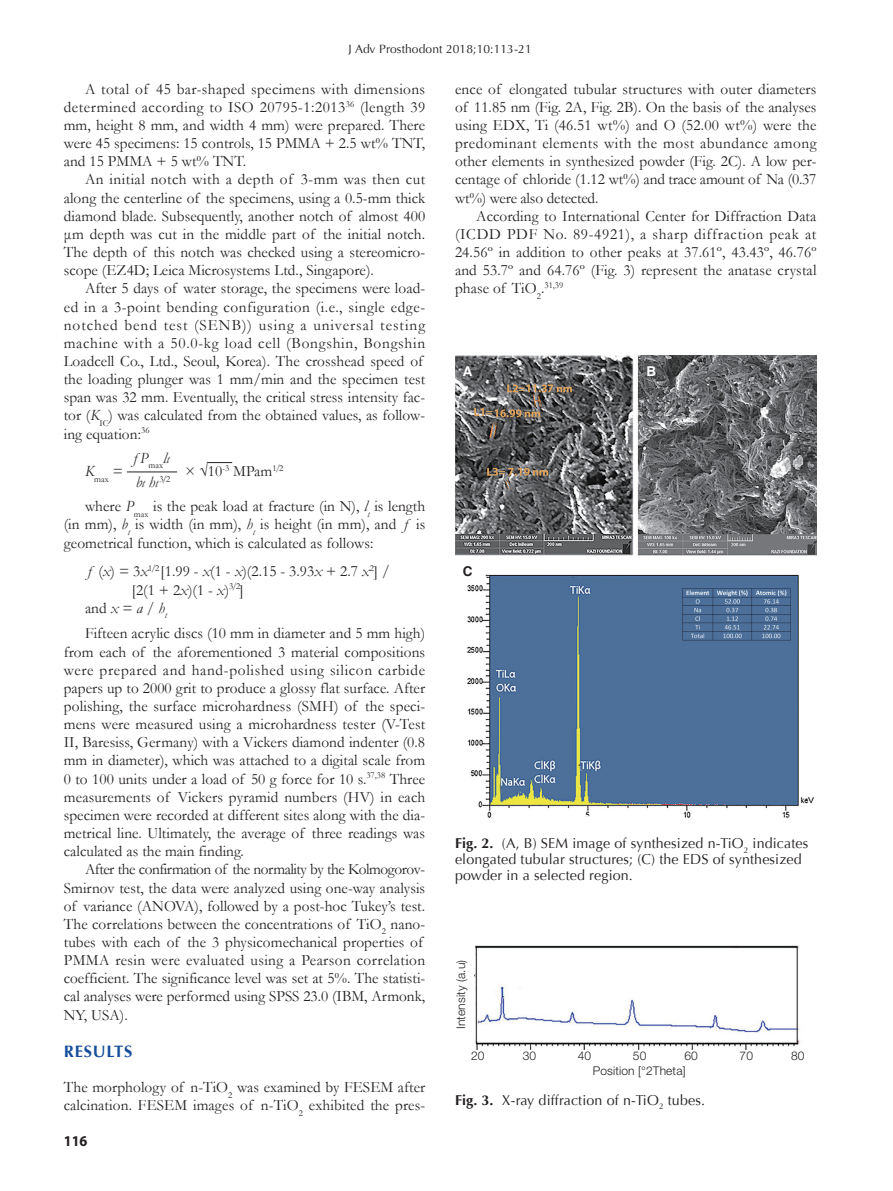
<style>
.page{position:relative;width:893px;height:1191px;background:#fff}
.page>*{position:absolute;margin:0;border:0;box-sizing:border-box;transform-origin:0 0}
.t1{font:700 16.5px "Optima";color:#154e9b}
.t2{font:15.75px/18.1px "Garamond";letter-spacing:.005em;color:#231f20;text-align:justify}
.t3{font:700 15px "Myriad Pro";color:#231f20;scale:.95 1}
.t4{font:14.25px/15.8px "Optima";letter-spacing:.01em;color:#231f20}
.t5{font:700 13.5px "Helvetica";color:#fff}
.t6{font:700 13.5px "Helvetica";color:#231f20}
.t7{font:300 12px "Helvetica Neue LT Pro";letter-spacing:.01em;color:#231f20}
.t8{font:12px "Optima";letter-spacing:.01em;color:#231f20}
.t9{font:9.15px "Garamond";letter-spacing:.005em;color:#231f20}
.s1{font-style:italic}
.s2{font-style:italic;font-size:15.75px}
.s3{font-style:italic;font-size:12px}
.s4{font-weight:700}
</style>
<div class="page">
<img style="left:455px;top:356px;width:361px;height:199px">
<img style="left:467px;top:574px;width:348px;height:244px">
<hr style="left:127px;top:472px;width:50px;height:1px;background:#231f20">
<svg style="left:207px;top:462px;width:25px;height:1px"></svg>
<img style="left:475px;top:945px;width:325px;height:104px">
<p class="t8" style="left:349px;top:42px;width:185px">J Adv Prosthodont 2018;10:113-21</p>
<p class="t2" style="left:64px;top:79px;width:363px;text-indent:21px">A total of 45 bar-shaped specimens with dimensions determined according to ISO 20795-1:2013<sup>36</sup> (length 39 mm, height 8 mm, and width 4 mm) were prepared. There were 45 specimens: 15 controls, 15 PMMA + 2.5 wt% TNT, and 15 PMMA + 5 wt% TNT.</p>
<p class="t2" style="left:64px;top:170px;width:363px;text-indent:21px">An initial notch with a depth of 3-mm was then cut along the centerline of the specimens, using a 0.5-mm thick diamond blade. Subsequently, another notch of almost 400 μm depth was cut in the middle part of the initial notch.<br>The depth of this notch was checked using a stereomicro&shy;scope (EZ4D; Leica Microsystems Ltd., Singapore).</p>
<p class="t2" style="left:64px;top:279px;width:363px;text-align:left;text-indent:21px">After 5 days of water storage, the specimens were load&shy;ed in a 3-point bending configuration (i.e., single edge&shy;notched bend test (SENB)) using a universal testing machine with a 50.0-kg load cell (Bongshin, Bongshin Loadcell Co., Ltd., Seoul, Korea). The crosshead speed of the loading plunger was 1 mm/min and the specimen test span was 32 mm. Eventually, the critical stress intensity fac&shy;tor (<span class="s1">K</span><sub>IC</sub>) was calculated from the obtained values, as follow&shy;ing equation:<sup>36</sup></p>
<p class="t9" style="left:85px;top:472px;width:39px"><sup>K</sup>max <sup>=</sup></p>
<p class="t9" style="left:131px;top:459px;width:40px"><sup>ƒ</sup><sup>P</sup>max<sup>l</sup><sup>t</sup></p>
<p class="t2" style="left:185px;top:462px;width:100px">× √10<sup>-3</sup> MPam<sup>1/2</sup></p>
<p class="t9" style="left:136px;top:473px;width:36px"><span class="s2">b</span><span class="s3">t</span> <span class="s2">h</span><span class="s3">t</span>3/2</p>
<p class="t2" style="left:64px;top:497px;width:363px;text-indent:21px">where <span class="s1">P</span><sub>max</sub> is the peak load at fracture (in N), <span class="s1">l</span><sub>t</sub> is length (in mm), <span class="s1">b</span><sub>t</sub> is width (in mm), <span class="s1">h</span><sub>t</sub> is height (in mm), and ƒ is geometrical function, which is calculated as follows:</p>
<p class="t2" style="left:85px;top:562px;width:306px">ƒ (<span class="s1">x</span>) = 3<span class="s1">x</span><sup>1/2</sup> [1.99 - <span class="s1">x</span>(1 - <span class="s1">x</span>)(2.15 - 3.93<span class="s1">x</span> + 2.7 <span class="s1">x</span><sup>2</sup>] /</p>
<p class="t2" style="left:132px;top:580px;width:113px">[2(1 + 2<span class="s1">x</span>)(1 - <span class="s1">x</span>)<sup>3/2</sup>]</p>
<p class="t2" style="left:85px;top:598px;width:83px">and <span class="s1">x</span> = <span class="s1">a</span> / <span class="s1">h</span><sub>t</sub></p>
<p class="t2" style="left:64px;top:624px;width:363px;text-indent:21px">Fifteen acrylic discs (10 mm in diameter and 5 mm high) from each of the aforementioned 3 material compositions were prepared and hand-polished using silicon carbide papers up to 2000 grit to produce a glossy flat surface. After polishing, the surface microhardness (SMH) of the speci&shy;mens were measured using a microhardness tester (V-Test II, Baresiss, Germany) with a Vickers diamond indenter (0.8 mm in diameter), which was attached to a digital scale from 0 to 100 units under a load of 50 g force for 10 s.<sup>37,38</sup> Three measurements of Vickers pyramid numbers (HV) in each specimen were recorded at different sites along with the dia&shy;metrical line. Ultimately, the average of three readings was calculated as the main finding.</p>
<p class="t2" style="left:64px;top:860px;width:363px;text-align:left;text-indent:21px">After the confirmation of the normality by the Kolmogorov-Smirnov test, the data were analyzed using one-way analysis of variance (ANOVA), followed by a post-hoc Tukey’s test.<br>The correlations between the concentrations of TiO<sub>2</sub> nano&shy;tubes with each of the 3 physicomechanical properties of PMMA resin were evaluated using a Pearson correlation coefficient. The significance level was set at 5%. The statisti&shy;cal analyses were performed using SPSS 23.0 (IBM, Armonk, NY, USA).</p>
<p class="t1" style="left:64px;top:1041px;width:22px">RESULTS</p>
<p class="t2" style="left:64px;top:1077px;width:363px">The morphology of n-TiO<sub>2</sub> was examined by FESEM after calcination. FESEM images of n-TiO<sub>2</sub> exhibited the pres-</p>
<p class="t3" style="left:64px;top:1131px;width:26px">116</p>
<p class="t2" style="left:455px;top:79px;width:363px">ence of elongated tubular structures with outer diameters of 11.85 nm (Fig. 2A, Fig. 2B). On the basis of the analyses using EDX, Ti (46.51 wt%) and O (52.00 wt%) were the predominant elements with the most abundance among other elements in synthesized powder (Fig. 2C). A low per&shy;centage of chloride (1.12 wt%) and trace amount of Na (0.37 wt%) were also detected.</p>
<p class="t2" style="left:455px;top:206px;width:363px;text-indent:21px">According to International Center for Diffraction Data (ICDD PDF No. 89-4921), a sharp diffraction peak at 24.56º in addition to other peaks at 37.61º, 43.43º, 46.76º and 53.7º and 64.76º (Fig. 3) represent the anatase crystal phase of TiO<sub>2</sub>.<sup>31,39</sup></p>
<p class="t5" style="left:463px;top:363px;width:11px">A</p>
<p class="t5" style="left:646px;top:363px;width:11px">B</p>
<p class="t6" style="left:463px;top:563px;width:11px">C</p>
<p class="t4" style="left:455px;top:835px;width:355px"><span class="s4">FIG. 2.</span> (A, B) SEM image of synthesized n-TiO<sub>2</sub> indicates elongated tubular structures; (C) the EDS of synthesized powder in a selected region.</p>
<p class="t7" style="left:454px;top:1029px;width:71px;rotate:-90deg">Intensity (a.u)</p>
<p class="t7" style="left:471px;top:1048px;width:15px">20</p>
<p class="t7" style="left:523px;top:1048px;width:15px">30</p>
<p class="t7" style="left:578px;top:1048px;width:15px">40</p>
<p class="t7" style="left:633px;top:1048px;width:15px">50</p>
<p class="t7" style="left:684px;top:1048px;width:15px">60</p>
<p class="t7" style="left:739px;top:1048px;width:15px">70</p>
<p class="t7" style="left:791px;top:1048px;width:15px">80</p>
<p class="t7" style="left:593px;top:1063px;width:94px">Position [°2Theta]</p>
<p class="t4" style="left:455px;top:1092px;width:252px"><span class="s4">FIG. 3.</span> X-ray diffraction of n-TiO<sub>2</sub> tubes.</p>
</div>
